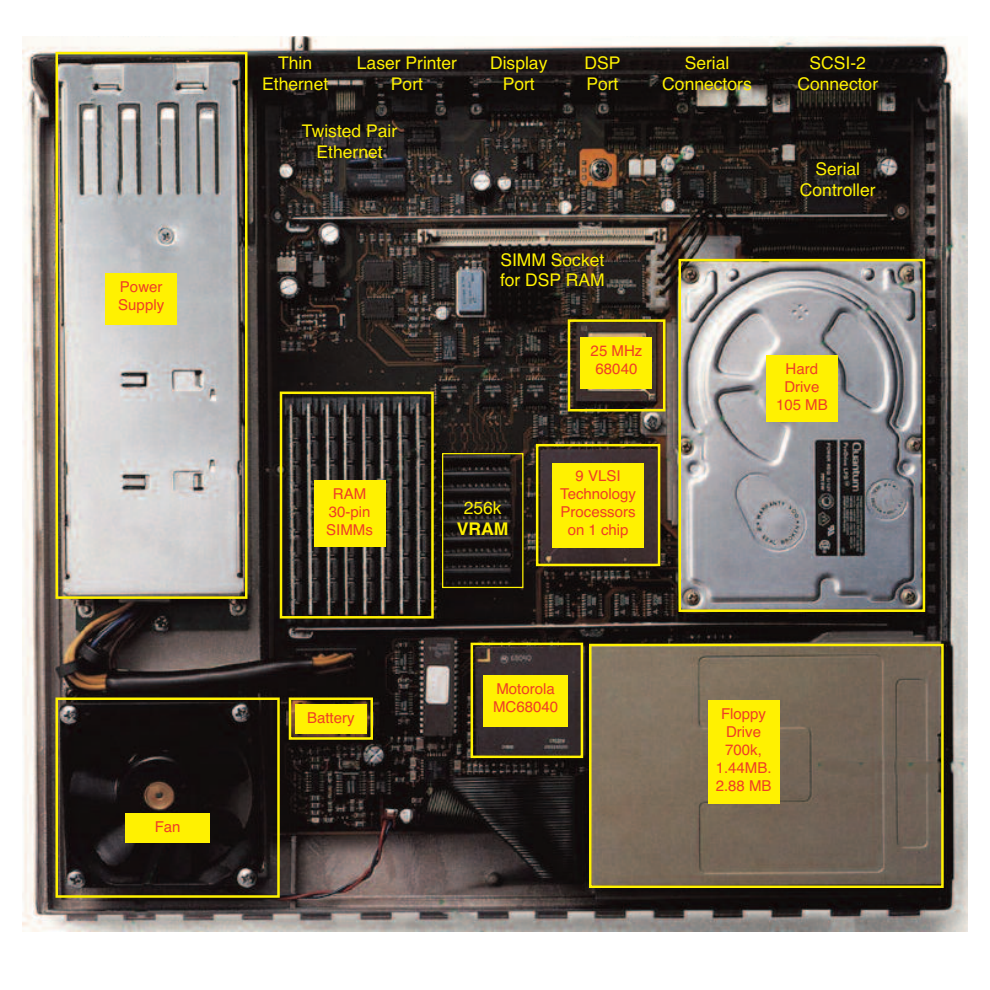
<style>
.page{position:relative;width:990px;height:990px;background:#fff}
.page>*{position:absolute;margin:0;border:0;box-sizing:border-box;transform-origin:0 0}
.t1{font:17.5px/21px "Helvetica";color:#fff101;text-align:center}
.t2{font:700 17.5px "Helvetica";color:#fff101}
.t3{font:15px/18px "Helvetica";color:#ef3e25;text-align:center}
</style>
<div class="page">
<img style="left:22px;top:36px;width:946px;height:895px">
<div style="left:105px;top:273px;width:72px;height:52px;background:#fff101"></div>
<div style="left:580px;top:337px;width:72px;height:52px;background:#fff101"></div>
<div style="left:708px;top:700px;width:72px;height:104px;background:#fff101"></div>
<div style="left:552px;top:463px;width:92px;height:84px;background:#fff101"></div>
<div style="left:766px;top:355px;width:72px;height:67px;background:#fff101"></div>
<div style="left:314px;top:480px;width:72px;height:67px;background:#fff101"></div>
<div style="left:484px;top:675px;width:84px;height:52px;background:#fff101"></div>
<div style="left:295px;top:704px;width:72px;height:29px;background:#fff101"></div>
<div style="left:126px;top:814px;width:84px;height:29px;background:#fff101"></div>
<div style="left:280px;top:392px;width:154px;height:227px;border:2px solid #fff101"></div>
<div style="left:471px;top:643px;width:112px;height:115px;border:2px solid #fff101"></div>
<div style="left:56px;top:52px;width:192px;height:547px;border:2px solid #fff101"></div>
<div style="left:56px;top:698px;width:224px;height:200px;border:2px solid #fff101"></div>
<div style="left:289px;top:698px;width:84px;height:42px;border:2px solid #fff101"></div>
<div style="left:589px;top:644px;width:355px;height:244px;border:2px solid #fff101"></div>
<div style="left:679px;top:259px;width:246px;height:353px;border:2px solid #fff101"></div>
<div style="left:568px;top:319px;width:98px;height:93px;border:2px solid #fff101"></div>
<div style="left:536px;top:444px;width:124px;height:122px;border:2px solid #fff101"></div>
<div style="left:442px;top:453px;width:81px;height:135px;border:1px solid #fff101"></div>
<p class="t3" style="left:118px;top:278px;width:47px;text-align:left">Power<br>Supply</p>
<p class="t3" style="left:155px;top:818px;width:27px">Fan</p>
<p class="t1" style="left:357px;top:53px;width:102px">Laser Printer<br>Port</p>
<p class="t1" style="left:797px;top:53px;width:82px">SCSI-2<br>Connector</p>
<p class="t1" style="left:584px;top:53px;width:37px;text-align:left">DSP<br>Port</p>
<p class="t1" style="left:662px;top:53px;width:91px">Serial<br>Connectors</p>
<p class="t1" style="left:262px;top:53px;width:68px">Thin<br>Ethernet</p>
<p class="t1" style="left:302px;top:120px;width:97px">Twisted Pair<br>Ethernet</p>
<p class="t1" style="left:490px;top:53px;width:59px">Display<br>Port</p>
<p class="t3" style="left:326px;top:485px;width:48px">RAM<br>30-pin<br>SIMMs</p>
<p class="t3" style="left:307px;top:708px;width:49px">Battery</p>
<p class="t1" style="left:500px;top:249px;width:106px;text-align:left">SIMM Socket for DSP RAM</p>
<p class="t1" style="left:464px;top:498px;width:39px">256k</p>
<p class="t2" style="left:457px;top:519px;width:53px">VRAM</p>
<p class="t3" style="left:591px;top:341px;width:53px">25 MHz<br>68040</p>
<p class="t3" style="left:560px;top:467px;width:77px">9 VLSI<br>Technology<br>Processors on 1 chip</p>
<p class="t3" style="left:493px;top:680px;width:67px;text-align:left">Motorola<br>MC68040</p>
<p class="t1" style="left:800px;top:158px;width:77px">Serial<br>Controller</p>
<p class="t3" style="left:776px;top:360px;width:53px">Hard<br>Drive<br>105 MB</p>
<p class="t3" style="left:716px;top:705px;width:57px">Floppy<br>Drive<br>700k,<br>1.44MB.<br>2.88 MB</p>
</div>
